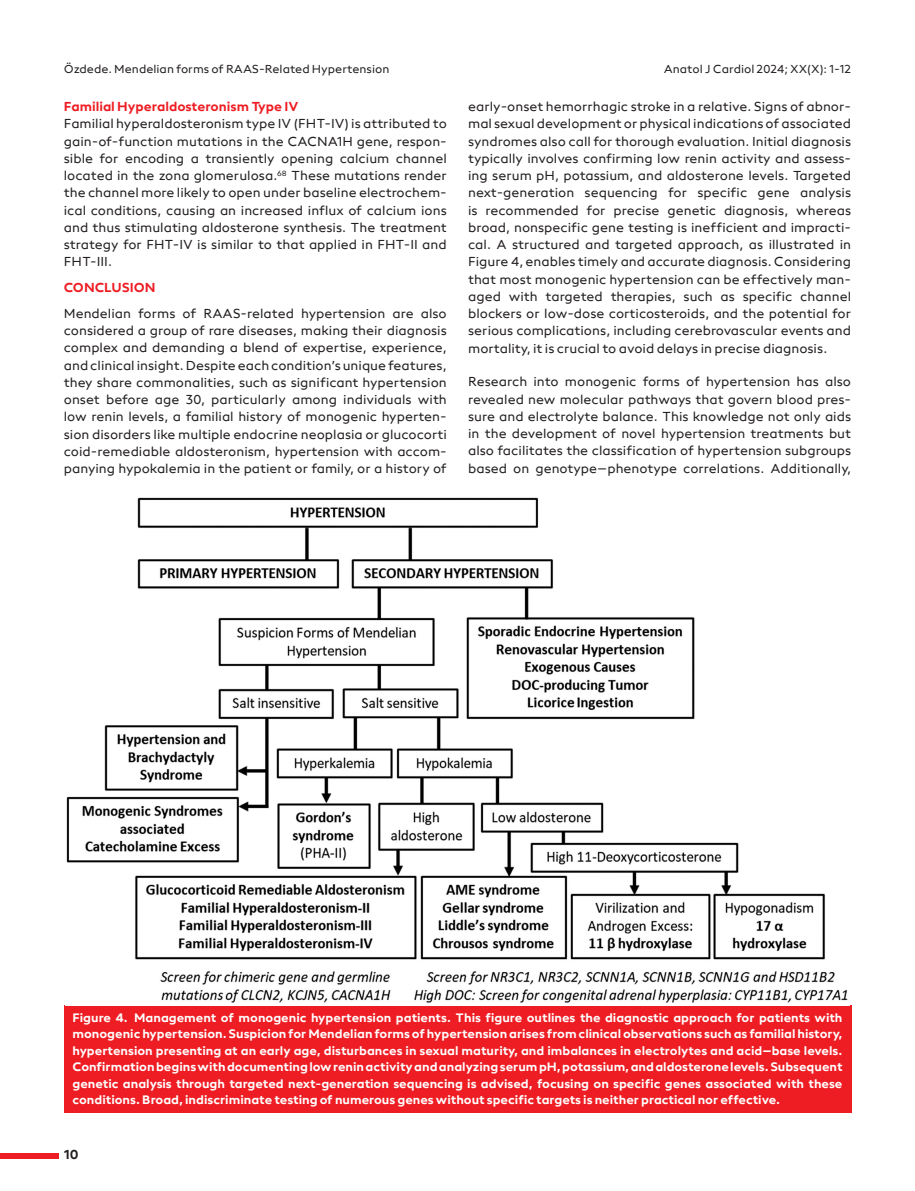
<style>
.page{position:relative;width:915px;height:1191px;background:#fff}
.page>*{position:absolute;margin:0;border:0;box-sizing:border-box;transform-origin:0 0}
.t1{font:13.5px/17.2px "neue Radial A Regular";color:#231f20;text-align:justify}
.t2{font:13.5px "neue Radial A Bold";color:#ee1d23}
.t3{font:13.5px "neue Radial A Bold";color:#231f20}
.t4{font:12.75px/16.5px "neue Radial A Bold";color:#fff;text-align:justify}
.t5{font:12px "neue Radial A Regular";color:#231f20}
</style>
<div class="page">
<div style="left:0;top:1152px;width:58px;height:6px;background:#ee1d23"></div>
<div style="left:64px;top:1005px;width:786px;height:107px;background:#ee1d23"></div>
<img style="left:66px;top:497px;width:782px;height:506px">
<p class="t5" style="left:64px;top:61px;width:327px">Özdede. Mendelian forms of RAAS-Related Hypertension</p>
<p class="t5" style="left:663px;top:61px;width:189px">Anatol J Cardiol 2024; XX(X): 1-12</p>
<p class="t2" style="left:64px;top:98px;width:236px">Familial Hyperaldosteronism Type IV</p>
<p class="t1" style="left:64px;top:115px;width:384px">Familial hyperaldosteronism type IV (FHT-IV) is attributed to gain-of-function mutations in the CACNA1H gene, respon&shy;sible for encoding a transiently opening calcium channel located in the zona glomerulosa.<sup>68</sup> These mutations render the channel more likely to open under baseline electrochem&shy;ical conditions, causing an increased influx of calcium ions and thus stimulating aldosterone synthesis. The treatment strategy for FHT-IV is similar to that applied in FHT-II and FHT-III.</p>
<p class="t2" style="left:64px;top:279px;width:93px">CONCLUSION</p>
<p class="t1" style="left:64px;top:305px;width:384px">Mendelian forms of RAAS-related hypertension are also considered a group of rare diseases, making their diagnosis complex and demanding a blend of expertise, experience, and clinical insight. Despite each condition’s unique features, they share commonalities, such as significant hypertension onset before age 30, particularly among individuals with low renin levels, a familial history of monogenic hyperten&shy;sion disorders like multiple endocrine neoplasia or glucocorti coid-remediable aldosteronism, hypertension with accom&shy;panying hypokalemia in the patient or family, or a history of</p>
<p class="t1" style="left:468px;top:98px;width:384px">early-onset hemorrhagic stroke in a relative. Signs of abnor&shy;mal sexual development or physical indications of associated syndromes also call for thorough evaluation. Initial diagnosis typically involves confirming low renin activity and assess&shy;ing serum pH, potassium, and aldosterone levels. Targeted next-generation sequencing for specific gene analysis is recommended for precise genetic diagnosis, whereas broad, nonspecific gene testing is inefficient and impracti&shy;cal. A structured and targeted approach, as illustrated in Figure 4, enables timely and accurate diagnosis. Considering that most monogenic hypertension can be effectively man&shy;aged with targeted therapies, such as specific channel blockers or low-dose corticosteroids, and the potential for serious complications, including cerebrovascular events and mortality, it is crucial to avoid delays in precise diagnosis.</p>
<p class="t1" style="left:468px;top:373px;width:384px">Research into monogenic forms of hypertension has also revealed new molecular pathways that govern blood pres&shy;sure and electrolyte balance. This knowledge not only aids in the development of novel hypertension treatments but also facilitates the classification of hypertension subgroups based on genotype–phenotype correlations. Additionally,</p>
<p class="t4" style="left:72px;top:1009px;width:771px">Figure 4. Management of monogenic hypertension patients. This figure outlines the diagnostic approach for patients with monogenic hypertension. Suspicion for Mendelian forms of hypertension arises from clinical observations such as familial history, hypertension presenting at an early age, disturbances in sexual maturity, and imbalances in electrolytes and acid–base levels.<br>Confirmation begins with documenting low renin activity and analyzing serum pH, potassium, and aldosterone levels. Subsequent genetic analysis through targeted next-generation sequencing is advised, focusing on specific genes associated with these conditions. Broad, indiscriminate testing of numerous genes without specific targets is neither practical nor effective.</p>
<p class="t3" style="left:64px;top:1146px;width:16px">10</p>
</div>
